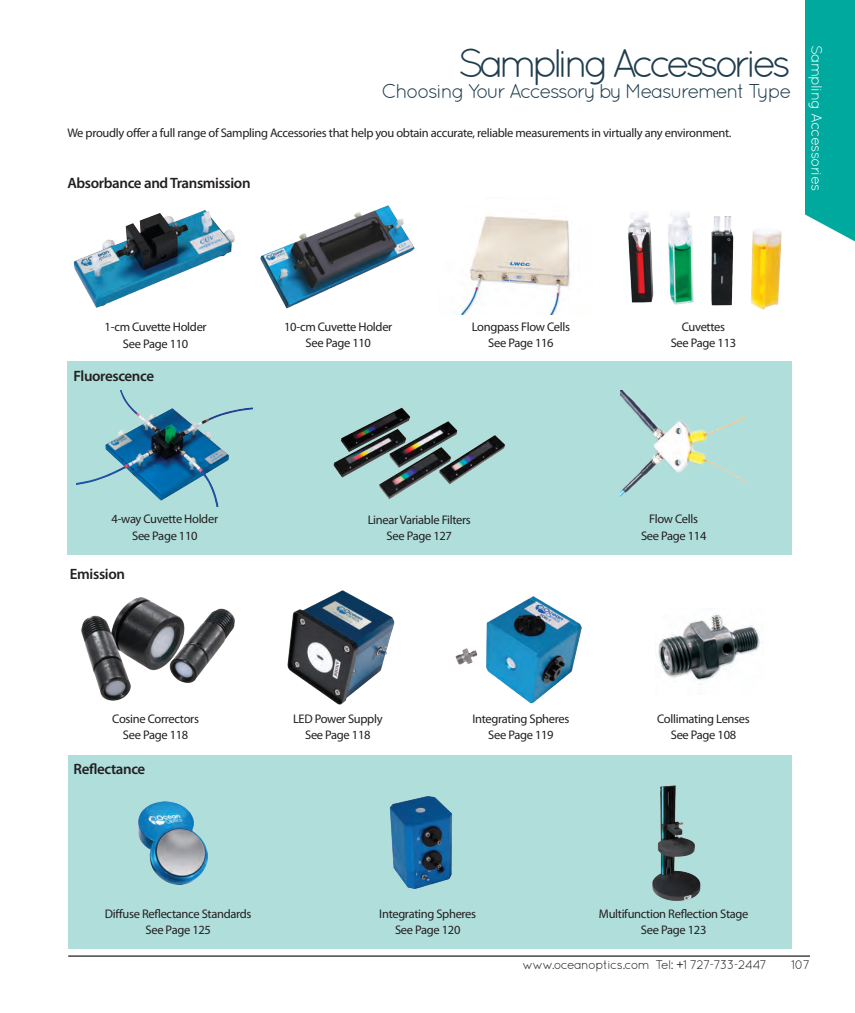
<style>
.page{position:relative;width:855px;height:1013px;background:#fff}
.page>*{position:absolute;margin:0;border:0;box-sizing:border-box;transform-origin:0 0}
.t1{font:40px "Quicksand";letter-spacing:-.125em;color:#203d4e}
.t2{font:20px "Quicksand";letter-spacing:-.075em;color:#203d4e}
.t3{font:600 15px "Myriad Pro";letter-spacing:-.025em;color:#231f20}
.t4{font:15px "Quicksand";letter-spacing:-.05em;color:#fff}
.t5{font:12.5px/16.2px "Myriad Pro";letter-spacing:-.025em;color:#231f20;text-align:center}
.t6{font:12.5px "Quicksand";letter-spacing:-.05em;color:#231f20}
</style>
<div class="page">
<hr style="left:68px;top:955px;width:742px;height:1px;background:#231f20">
<div style="left:805px;top:0;width:50px;height:241px;background:#00a99d"></div>
<img style="left:73px;top:210px;width:162px;height:98px">
<img style="left:260px;top:205px;width:155px;height:104px">
<img style="left:457px;top:216px;width:113px;height:98px">
<img style="left:628px;top:212px;width:154px;height:98px">
<img style="left:82px;top:597px;width:152px;height:103px">
<img style="left:287px;top:590px;width:108px;height:115px">
<img style="left:455px;top:596px;width:127px;height:108px">
<img style="left:657px;top:614px;width:103px;height:67px">
<div style="left:67px;top:361px;width:725px;height:193px;background:#afdedb"></div>
<img style="left:77px;top:390px;width:176px;height:116px">
<img style="left:333px;top:407px;width:172px;height:93px">
<img style="left:620px;top:390px;width:124px;height:108px">
<div style="left:68px;top:755px;width:724px;height:193px;background:#afdedb"></div>
<img style="left:139px;top:801px;width:68px;height:83px">
<img style="left:652px;top:785px;width:49px;height:116px">
<img style="left:389px;top:796px;width:63px;height:93px">
<h1 class="t1" style="left:458px;top:40px;width:335px">Sampling Accessories</h1>
<h2 class="t2" style="left:382px;top:79px;width:411px">Choosing Your Accessory by Measurement Type</h2>
<p class="t5" style="left:67px;top:125px;width:665px">We proudly offer a full range of Sampling Accessories that help you obtain accurate, reliable measurements in virtually any environment.</p>
<p class="t3" style="left:68px;top:173px;width:185px">Absorbance and Transmission</p>
<p class="t4" style="left:825px;top:45px;width:148px;rotate:90deg">Sampling Accessories</p>
<p class="t5" style="left:105px;top:319px;width:104px">1-cm Cuvette Holder<br>See Page 110</p>
<p class="t5" style="left:284px;top:318px;width:110px">10-cm Cuvette Holder<br>See Page 110</p>
<p class="t5" style="left:472px;top:318px;width:100px">Longpass Flow Cells<br>See Page 116</p>
<p class="t5" style="left:671px;top:318px;width:67px">Cuvettes<br>See Page 113</p>
<p class="t3" style="left:74px;top:366px;width:82px">Fluorescence</p>
<p class="t5" style="left:112px;top:511px;width:108px">4-way Cuvette Holder<br>See Page 110</p>
<p class="t5" style="left:368px;top:511px;width:105px">Linear Variable Filters<br>See Page 127</p>
<p class="t5" style="left:641px;top:511px;width:67px">Flow Cells<br>See Page 114</p>
<p class="t3" style="left:70px;top:564px;width:57px">Emission</p>
<p class="t5" style="left:112px;top:710px;width:88px">Cosine Correctors<br>See Page 118</p>
<p class="t5" style="left:293px;top:710px;width:91px">LED Power Supply<br>See Page 118</p>
<p class="t5" style="left:472px;top:710px;width:98px">Integrating Spheres<br>See Page 119</p>
<p class="t5" style="left:657px;top:710px;width:94px">Collimating Lenses<br>See Page 108</p>
<p class="t3" style="left:74px;top:759px;width:73px">Reflectance</p>
<p class="t5" style="left:105px;top:905px;width:148px">Diffuse Reflectance Standards<br>See Page 125</p>
<p class="t5" style="left:379px;top:905px;width:98px">Integrating Spheres<br>See Page 120</p>
<p class="t5" style="left:599px;top:905px;width:151px">Multifunction Reflection Stage<br>See Page 123</p>
<p class="t6" style="left:522px;top:957px;width:246px">www.oceanoptics.com Tel: +1 727-733-2447</p>
<p class="t6" style="left:791px;top:957px;width:20px">107</p>
</div>
